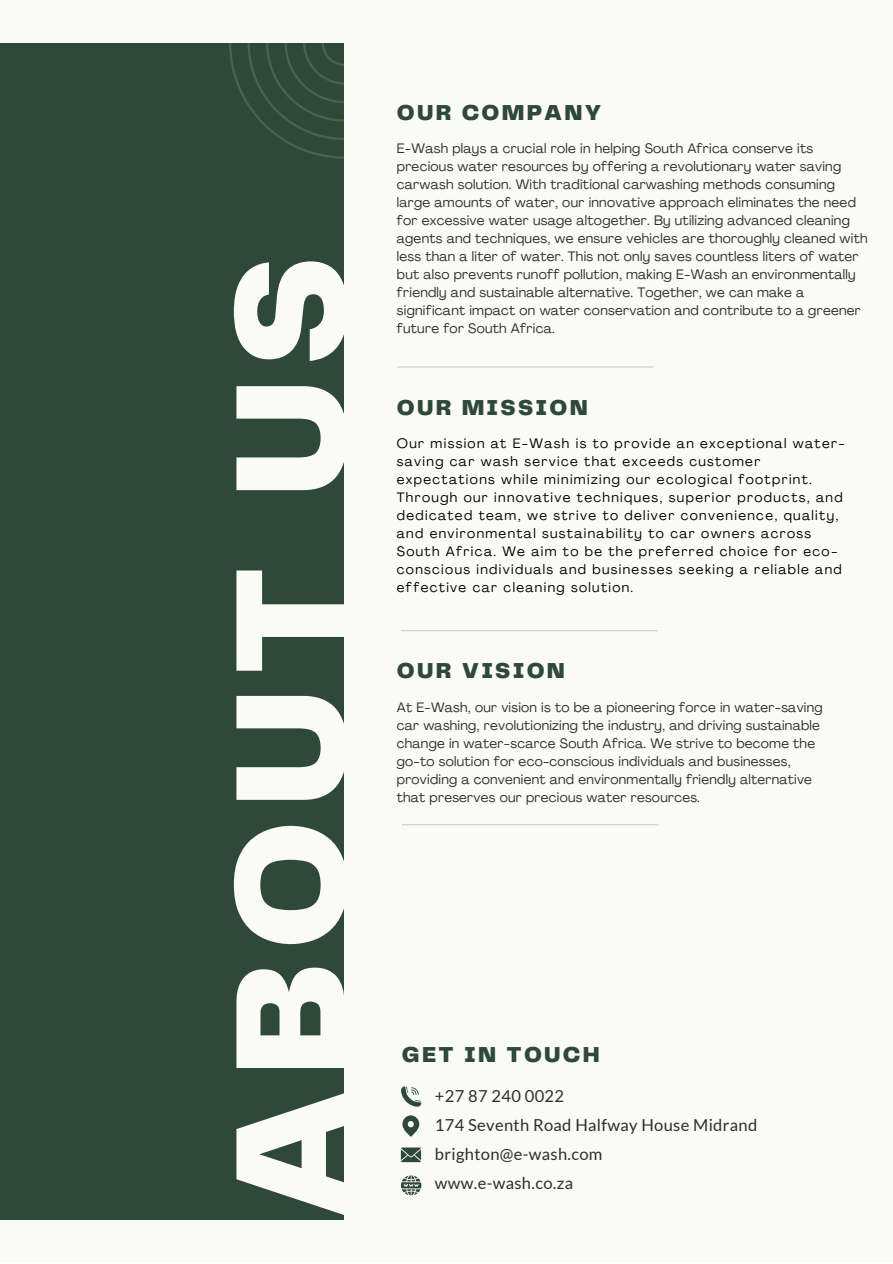
<style>
.page{position:relative;width:893px;height:1264px;background:#fff}
.page>*{position:absolute;margin:0;border:0;box-sizing:border-box;transform-origin:0 0}
.t1{font:900 162.3px "Telegraf";letter-spacing:.08em;color:#fafaf7}
.t2{font:900 22.5px "Telegraf";letter-spacing:.1em;color:#2f4938}
.t3{font:16.5px/29.2px "Lato";letter-spacing:.02em;color:#2c302d}
.t4{font:13.5px/18px "Agrandir";letter-spacing:.02em;color:#2c302d}
.t5{font:13.5px/18px "Agrandir";letter-spacing:.1em;color:#000}
</style>
<div class="page">
<div style="left:0;top:0;width:892px;height:1262px;background:#fafaf7"></div>
<div style="left:0;top:43px;width:344px;height:1176px;background:#2f4938"></div>
<svg style="left:402px;top:1115px;width:17px;height:21px"></svg>
<svg style="left:401px;top:1175px;width:20px;height:20px"></svg>
<svg style="left:401px;top:1147px;width:20px;height:15px"></svg>
<svg style="left:401px;top:1086px;width:20px;height:20px"></svg>
<svg style="left:229px;top:43px;width:115px;height:116px"></svg>
<hr style="left:397px;top:366px;width:256px;height:1px;background:#2f4938">
<hr style="left:401px;top:630px;width:256px;height:1px;background:#2f4938">
<hr style="left:402px;top:824px;width:256px;height:1px;background:#2f4938">
<h1 class="t1" style="left:175px;top:1219px;width:964px;rotate:-90deg">ABOUT US</h1>
<h2 class="t2" style="left:397px;top:97px;width:206px">OUR COMPANY</h2>
<p class="t4" style="left:397px;top:139px;width:472px">E-Wash plays a crucial role in helping South Africa conserve its precious water resources by offering a revolutionary water saving carwash solution. With traditional carwashing methods consuming large amounts of water, our innovative approach eliminates the need for excessive water usage altogether. By utilizing advanced cleaning agents and techniques, we ensure vehicles are thoroughly cleaned with less than a liter of water. This not only saves countless liters of water but also prevents runoff pollution, making E-Wash an environmentally friendly and sustainable alternative. Together, we can make a significant impact on water conservation and contribute to a greener future for South Africa.</p>
<h2 class="t2" style="left:397px;top:391px;width:192px">OUR MISSION</h2>
<p class="t5" style="left:397px;top:434px;width:449px">Our mission at E-Wash is to provide an exceptional water&shy;saving car wash service that exceeds customer expectations while minimizing our ecological footprint.<br>Through our innovative techniques, superior products, and dedicated team, we strive to deliver convenience, quality, and environmental sustainability to car owners across South Africa. We aim to be the preferred choice for eco&shy;conscious individuals and businesses seeking a reliable and effective car cleaning solution.</p>
<h2 class="t2" style="left:397px;top:655px;width:170px">OUR VISION</h2>
<p class="t4" style="left:397px;top:698px;width:427px">At E-Wash, our vision is to be a pioneering force in water-saving car washing, revolutionizing the industry, and driving sustainable change in water-scarce South Africa. We strive to become the go-to solution for eco-conscious individuals and businesses, providing a convenient and environmentally friendly alternative that preserves our precious water resources.</p>
<h2 class="t2" style="left:402px;top:1038px;width:199px">GET IN TOUCH</h2>
<p class="t3" style="left:435px;top:1081px;width:324px">+27 87 240 0022<br>174 Seventh Road Halfway House Midrand brighton@e-wash.com<br>www.e-wash.co.za</p>
</div>
